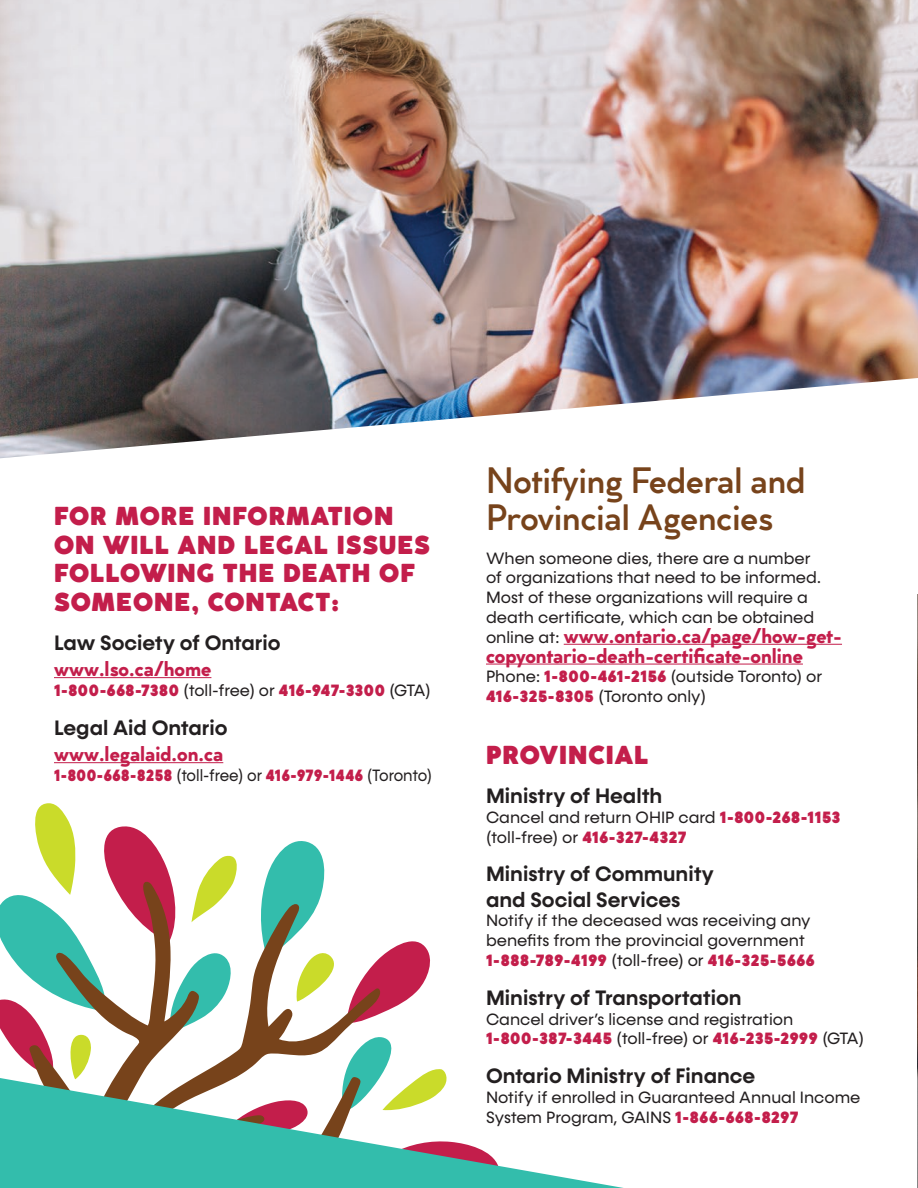
<style>
.page{position:relative;width:918px;height:1188px;background:#fff}
.page>*{position:absolute;margin:0;border:0;box-sizing:border-box;transform-origin:0 0}
.t1{font:500 36px/37.5px "Cocogoose Classic";color:#77431b}
.t2{font:900 25.5px/28.5px "Cocogoose Classic";letter-spacing:.04em;color:#c31e4b}
.t3{font:600 21px/25.2px "Konnect";color:#231f20}
.t4{font:700 21px/19.8px "Cocogoose Classic";color:#c31e4b}
.t5{font:16.5px/19.8px "Konnect";color:#231f20}
.t6{font:900 16.5px "Konnect";letter-spacing:.04em;color:#c31e4b;scale:.93 1}
.t7{font:900 16.5px "Konnect";letter-spacing:.04em;color:#c31e4b}
.s1{font-weight:400;color:#231f20}
.s2{font-family:"Konnect";font-weight:400;font-size:16.5px;color:#231f20}
.s3{font-weight:900;color:#c31e4b}
</style>
<div class="page">
<svg style="left:440px;top:1069px;width:7px;height:9px"></svg>
<svg style="left:35px;top:803px;width:202px;height:69px"></svg>
<svg style="left:268px;top:841px;width:57px;height:31px"></svg>
<svg style="left:0;top:872px;width:440px;height:206px"></svg>
<img style="left:917px;top:594px;width:1px;height:594px">
<img style="left:0;top:0;width:918px;height:458px">
<svg style="left:0;top:1078px;width:624px;height:110px;fill:#33bdac"></svg>
<hr style="left:54px;top:677px;width:157px;height:1px;background:#c31e4b">
<hr style="left:54px;top:762px;width:169px;height:1px;background:#c31e4b">
<hr style="left:564px;top:644px;width:278px;height:1px;background:#c31e4b">
<hr style="left:486px;top:664px;width:317px;height:1px;background:#c31e4b">
<h2 class="t2" style="left:54px;top:501px;width:378px">FOR MORE INFORMATION<br>ON WILL AND LEGAL ISSUES<br>FOLLOWING THE DEATH OF<br>SOMEONE, CONTACT:</h2>
<p class="t3" style="left:54px;top:630px;width:228px">Law Society of Ontario</p>
<p class="t4" style="left:54px;top:658px;width:159px">www.lso.ca/home</p>
<p class="t7" style="left:54px;top:680px;width:378px">1-800-668-7380 <span class="s1">(toll-free) or</span> 416-947-3300 <span class="s1">(GTA)</span></p>
<p class="t3" style="left:54px;top:715px;width:175px">Legal Aid Ontario</p>
<p class="t4" style="left:54px;top:743px;width:171px">www.legalaid.on.ca</p>
<p class="t6" style="left:54px;top:765px;width:408px">1-800-668-8258 <span class="s1">(toll-free) or</span> 416-979-1446 <span class="s1">(Toronto)</span></p>
<h1 class="t1" style="left:486px;top:460px;width:321px">Notifying Federal and<br>Provincial Agencies</h1>
<p class="t5" style="left:486px;top:548px;width:336px">When someone dies, there are a number of organizations that need to be informed.<br>Most of these organizations will require a death certificate, which can be obtained</p>
<p class="t4" style="left:486px;top:624px;width:358px"><span class="s2">online at:</span> www.ontario.ca/page/how-get&shy;copyontario-death-certificate-online</p>
<p class="t5" style="left:486px;top:667px;width:338px">Phone: <span class="s3">1-800-461-2156</span> (outside Toronto) or<br><span class="s3">416-325-8305</span> (Toronto only)</p>
<h2 class="t2" style="left:486px;top:740px;width:164px">PROVINCIAL</h2>
<p class="t3" style="left:486px;top:784px;width:178px">Ministry of Health</p>
<p class="t5" style="left:486px;top:808px;width:356px">Cancel and return OHIP card <span class="s3">1-800-268-1153 </span>(toll-free) or <span class="s3">416-327-4327</span></p>
<p class="t3" style="left:486px;top:862px;width:229px">Ministry of Community and Social Services</p>
<p class="t5" style="left:486px;top:911px;width:330px">Notify if the deceased was receiving any benefits from the provincial government<br><span class="s3">1-888-789-4199</span> (toll-free) or <span class="s3">416-325-5666</span></p>
<p class="t3" style="left:486px;top:985px;width:257px">Ministry of Transportation</p>
<p class="t5" style="left:486px;top:1009px;width:379px">Cancel driver’s license and registration<br><span class="s3">1-800-387-3445</span> (toll-free) or <span class="s3">416-235-2999</span> (GTA)</p>
<p class="t3" style="left:486px;top:1064px;width:271px">Ontario Ministry of Finance</p>
<p class="t5" style="left:486px;top:1088px;width:376px">Notify if enrolled in Guaranteed Annual Income<br>System Program, GAINS <span class="s3">1-866-668-8297</span></p>
</div>
